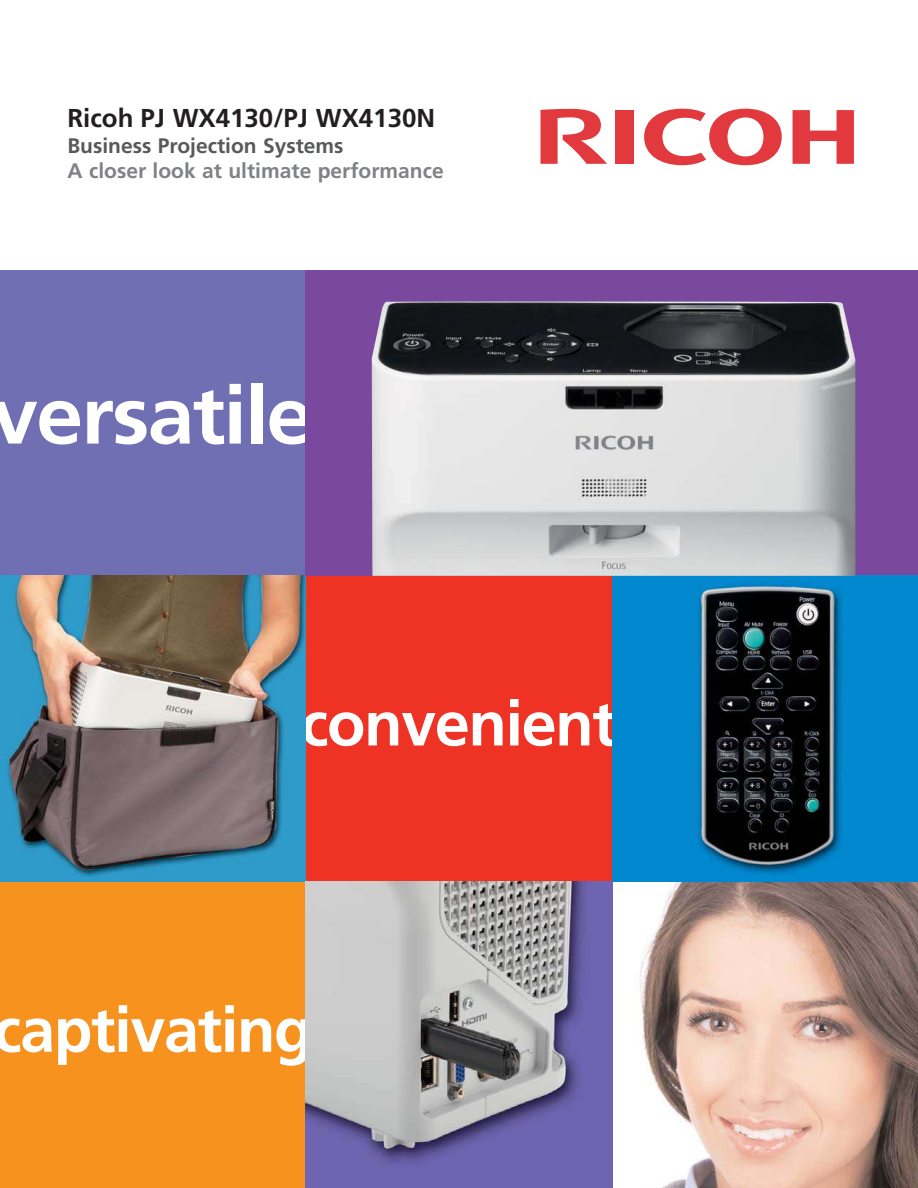
<style>
.page{position:relative;width:918px;height:1188px;background:#fff}
.page>*{position:absolute;margin:0;border:0;box-sizing:border-box;transform-origin:0 0}
.t1{font:700 81px "Frutiger";letter-spacing:-.02em;color:#fff;scale:1.04 1}
.t2{font:700 63.15px "Frutiger";letter-spacing:-.02em;color:#fff}
.t3{font:700 63px "Frutiger";letter-spacing:-.02em;color:#fff}
.t4{font:700 25.8px "Frutiger";color:#231f20}
.t5{font:700 21px "Frutiger";color:#808285}
.t6{font:700 21px "Frutiger";color:#58595b}
</style>
<div class="page">
<div style="left:0;top:882px;width:306px;height:306px;background:#f7921e"></div>
<div style="left:612px;top:270px;width:306px;height:306px;background:#7a489c"></div>
<div style="left:0;top:270px;width:306px;height:306px;background:#716fb3"></div>
<div style="left:306px;top:576px;width:306px;height:306px;background:#ee3224"></div>
<img style="left:0;top:576px;width:306px;height:306px">
<img style="left:612px;top:576px;width:306px;height:612px">
<div style="left:306px;top:270px;width:306px;height:306px;background:#7a489c"></div>
<img style="left:372px;top:301px;width:484px;height:275px">
<img style="left:306px;top:882px;width:306px;height:306px">
<svg style="left:644px;top:109px;width:138px;height:56px"></svg>
<svg style="left:793px;top:110px;width:61px;height:54px"></svg>
<div style="left:615px;top:110px;width:19px;height:54px;background:#e1393e"></div>
<svg style="left:541px;top:109px;width:66px;height:55px"></svg>
<p class="t4" style="left:68px;top:108px;width:369px">Ricoh PJ WX4130/PJ WX4130N</p>
<p class="t6" style="left:68px;top:137px;width:278px">Business Projection Systems</p>
<p class="t5" style="left:68px;top:163px;width:378px">A closer look at ultimate performance</p>
<h1 class="t1" style="left:-9px;top:383px;width:311px">versatile</h1>
<h3 class="t3" style="left:300px;top:698px;width:318px">convenient</h3>
<h2 class="t2" style="left:-6px;top:1004px;width:321px">captivating</h2>
</div>
